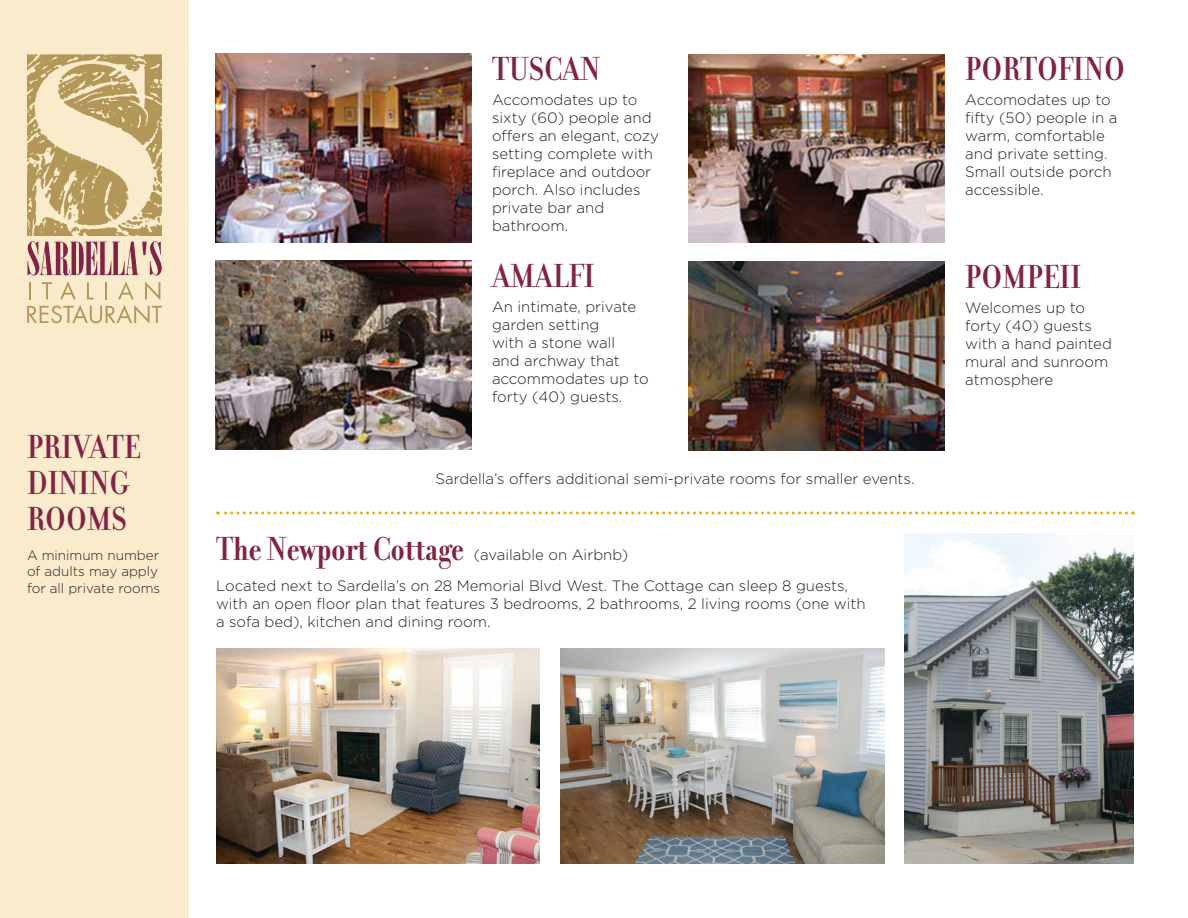
<style>
.page{position:relative;width:1188px;height:918px;background:#fff}
.page>*{position:absolute;margin:0;border:0;box-sizing:border-box;transform-origin:0 0}
.t1{font:700 36px/36px "Filosofia Grand";color:#812345}
.t2{font:300 15px/18px "Gotham";color:#231f20}
.t3{font:300 13.5px/16.2px "Gotham";color:#231f20}
.s1{font-family:"Filosofia Grand";font-weight:700;font-size:36px;color:#812345}
</style>
<div class="page">
<div style="left:0;top:0;width:189px;height:918px;background:#faebcd"></div>
<svg style="left:27px;top:241px;width:135px;height:83px"></svg>
<img style="left:27px;top:54px;width:134px;height:181px">
<img style="left:688px;top:261px;width:257px;height:189px">
<img style="left:560px;top:648px;width:324px;height:216px">
<img style="left:216px;top:648px;width:324px;height:216px">
<img style="left:688px;top:54px;width:257px;height:189px">
<img style="left:215px;top:261px;width:257px;height:189px">
<img style="left:215px;top:54px;width:257px;height:189px">
<svg style="left:218px;top:512px;width:908px;height:2px"></svg>
<img style="left:904px;top:533px;width:230px;height:331px">
<p class="t1" style="left:27px;top:430px;width:115px">PRIVATE<br>DINING<br>ROOMS</p>
<p class="t3" style="left:27px;top:547px;width:135px">A minimum number of adults may apply for all private rooms</p>
<p class="t1" style="left:492px;top:52px;width:110px">TUSCAN</p>
<p class="t2" style="left:492px;top:91px;width:169px">Accomodates up to sixty (60) people and offers an elegant, cozy setting complete with fireplace and outdoor porch. Also includes private bar and bathroom.</p>
<p class="t1" style="left:492px;top:258px;width:104px">AMALFI</p>
<p class="t2" style="left:492px;top:297px;width:158px">An intimate, private garden setting<br>with a stone wall<br>and archway that accommodates up to forty (40) guests.</p>
<p class="t2" style="left:436px;top:470px;width:480px">Sardella’s offers additional semi-private rooms for smaller events.</p>
<p class="t2" style="left:216px;top:545px;width:414px"><span class="s1">The Newport Cottage</span> (available on Airbnb)</p>
<p class="t2" style="left:216px;top:577px;width:651px">Located next to Sardella’s on 28 Memorial Blvd West. The Cottage can sleep 8 guests, with an open floor plan that features 3 bedrooms, 2 bathrooms, 2 living rooms (one with a sofa bed), kitchen and dining room.</p>
<p class="t1" style="left:965px;top:52px;width:161px">PORTOFINO</p>
<p class="t2" style="left:965px;top:91px;width:154px">Accomodates up to fifty (50) people in a warm, comfortable and private setting.<br>Small outside porch accessible.</p>
<p class="t1" style="left:965px;top:259px;width:118px">POMPEII</p>
<p class="t2" style="left:965px;top:298px;width:148px">Welcomes up to forty (40) guests with a hand painted mural and sunroom atmosphere</p>
</div>
